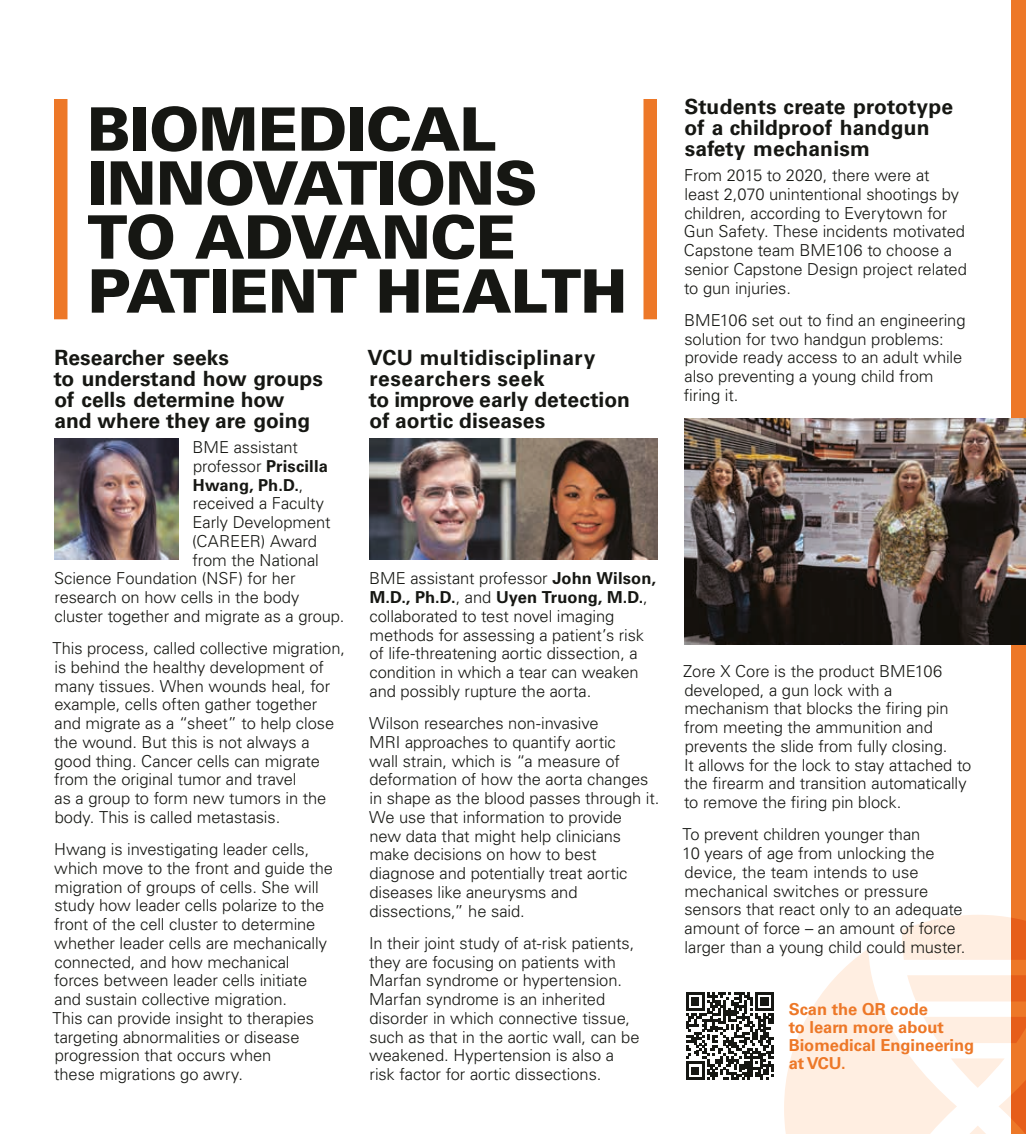
<style>
.page{position:relative;width:1026px;height:1134px;background:#fff}
.page>*{position:absolute;margin:0;border:0;box-sizing:border-box;transform-origin:0 0}
.t1{font:900 60px/54px "Univers LT Std";letter-spacing:-.015em;color:#161713}
.t2{font:700 21px/21px "Univers LT Std";letter-spacing:.005em;color:#161713}
.t3{font:300 16.5px/18.8px "Univers LT Std";letter-spacing:-.005em;color:#161713}
.t4{font:700 16.5px/18px "Univers LT Std";color:#ed7828}
.t5{font:700 16.5px "Univers LT Std";letter-spacing:.005em;color:#161713}
.s1{font-weight:700}
.s2{font-weight:300}
</style>
<div class="page">
<img style="left:369px;top:438px;width:288px;height:122px">
<img style="left:54px;top:438px;width:125px;height:122px">
<svg style="left:686px;top:992px;width:88px;height:88px"></svg>
<div style="left:54px;top:99px;width:14px;height:220px;background:#ed7828"></div>
<div style="left:644px;top:99px;width:13px;height:220px;background:#ed7828"></div>
<div style="left:1012px;top:0;width:14px;height:1134px;background:#ed7828"></div>
<svg style="left:784px;top:915px;width:242px;height:219px"></svg>
<img style="left:684px;top:419px;width:342px;height:226px">
<h1 class="t1" style="left:87px;top:102px;width:541px">BIOMEDICAL<br>INNOVATIONS<br>TO ADVANCE<br>PATIENT HEALTH</h1>
<p class="t2" style="left:54px;top:347px;width:270px">Researcher seeks<br>to understand how groups of cells determine how and where they are going</p>
<p class="t3" style="left:192px;top:438px;width:107px">BME assistant</p>
<p class="t3" style="left:193px;top:457px;width:136px">professor <span class="s1">Priscilla</span></p>
<p class="t5" style="left:193px;top:475px;width:112px">Hwang, Ph.D.<span class="s2">,</span></p>
<p class="t3" style="left:193px;top:494px;width:133px">received a Faculty</p>
<p class="t3" style="left:192px;top:513px;width:140px">Early Development</p>
<p class="t3" style="left:192px;top:532px;width:127px">(CAREER) Award</p>
<p class="t3" style="left:192px;top:550px;width:128px">from the National</p>
<p class="t3" style="left:54px;top:569px;width:243px">Science Foundation (NSF) for her</p>
<p class="t3" style="left:55px;top:588px;width:247px">research on how cells in the body</p>
<p class="t3" style="left:54px;top:607px;width:292px">cluster together and migrate as a group.</p>
<p class="t3" style="left:52px;top:639px;width:294px">This process, called collective migration, is behind the healthy development of many tissues. When wounds heal, for example, cells often gather together and migrate as a “sheet” to help close the wound. But this is not always a good thing. Cancer cells can migrate from the original tumor and travel<br>as a group to form new tumors in the body. This is called metastasis.</p>
<p class="t3" style="left:52px;top:840px;width:282px">Hwang is investigating leader cells, which move to the front and guide the migration of groups of cells. She will study how leader cells polarize to the front of the cell cluster to determine whether leader cells are mechanically connected, and how mechanical forces between leader cells initiate and sustain collective migration.<br>This can provide insight to therapies targeting abnormalities or disease progression that occurs when<br>these migrations go awry.</p>
<p class="t2" style="left:367px;top:347px;width:264px">VCU multidisciplinary researchers seek<br>to improve early detection of aortic diseases</p>
<p class="t3" style="left:369px;top:569px;width:288px">BME assistant professor <span class="s1">John Wilson, M.D., Ph.D.</span>, and <span class="s1">Uyen Truong, M.D.</span>, collaborated to test novel imaging methods for assessing a patient’s risk of life-threatening aortic dissection, a condition in which a tear can weaken and possibly rupture the aorta.</p>
<p class="t3" style="left:369px;top:714px;width:292px">Wilson researches non-invasive<br>MRI approaches to quantify aortic<br>wall strain, which is “a measure of deformation of how the aorta changes in shape as the blood passes through it.<br>We use that information to provide<br>new data that might help clinicians make decisions on how to best diagnose and potentially treat aortic diseases like aneurysms and dissections,” he said.</p>
<p class="t3" style="left:369px;top:934px;width:272px">In their joint study of at-risk patients, they are focusing on patients with Marfan syndrome or hypertension.<br>Marfan syndrome is an inherited disorder in which connective tissue, such as that in the aortic wall, can be weakened. Hypertension is also a risk factor for aortic dissections.</p>
<p class="t2" style="left:684px;top:96px;width:270px">Students create prototype of a childproof handgun safety mechanism</p>
<p class="t3" style="left:684px;top:166px;width:285px">From 2015 to 2020, there were at least 2,070 unintentional shootings by children, according to Everytown for Gun Safety. These incidents motivated Capstone team BME106 to choose a senior Capstone Design project related to gun injuries.</p>
<p class="t3" style="left:684px;top:311px;width:283px">BME106 set out to find an engineering solution for two handgun problems: provide ready access to an adult while also preventing a young child from firing it.</p>
<p class="t3" style="left:683px;top:662px;width:290px">Zore X Core is the product BME106 developed, a gun lock with a mechanism that blocks the firing pin from meeting the ammunition and prevents the slide from fully closing.<br>It allows for the lock to stay attached to the firearm and transition automatically to remove the firing pin block.</p>
<p class="t3" style="left:682px;top:825px;width:285px">To prevent children younger than<br>10 years of age from unlocking the device, the team intends to use mechanical switches or pressure sensors that react only to an adequate amount of force – an amount of force larger than a young child could muster.</p>
<p class="t4" style="left:789px;top:1001px;width:187px">Scan the QR code<br>to learn more about<br>Biomedical Engineering at VCU.</p>
</div>
